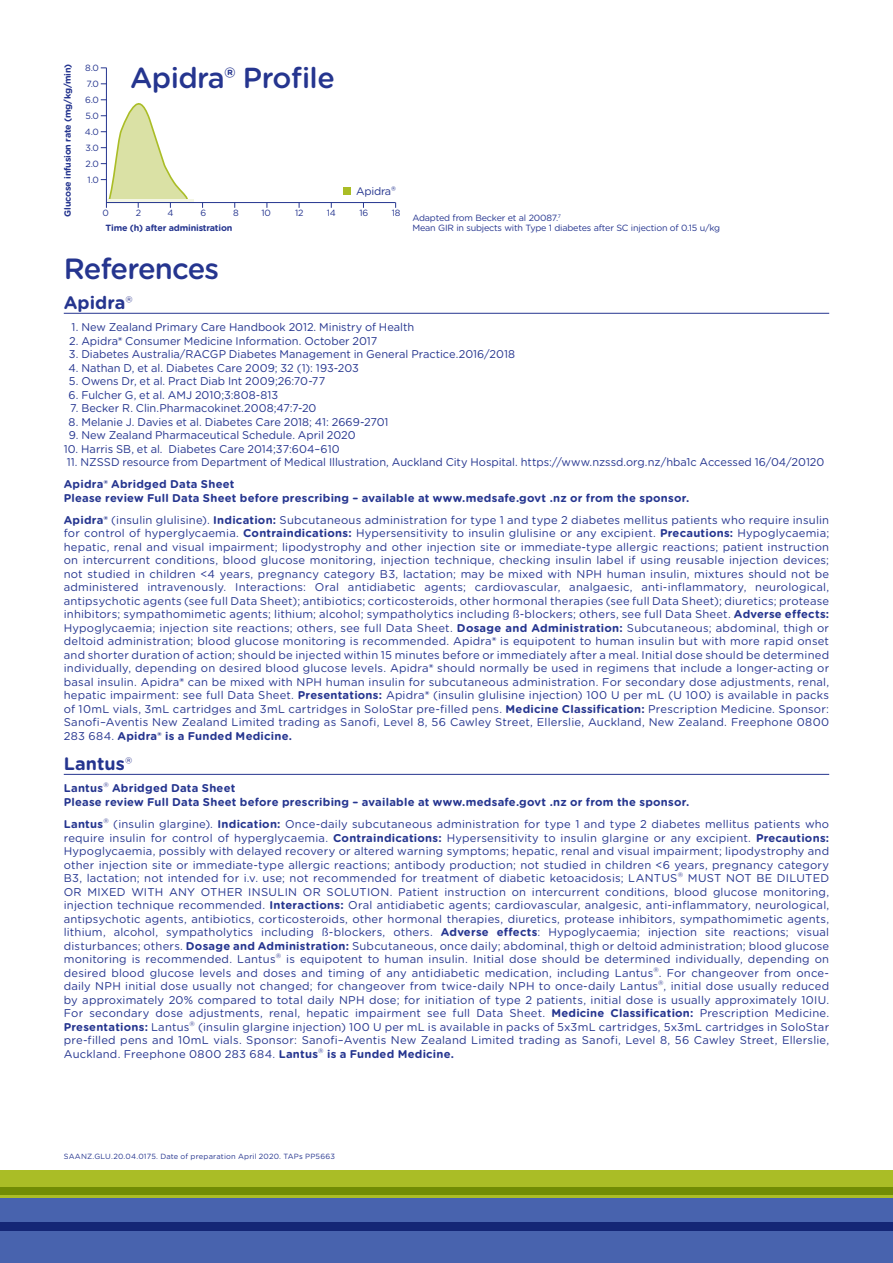
<style>
.page{position:relative;width:893px;height:1263px;background:#fff}
.page>*{position:absolute;margin:0;border:0;box-sizing:border-box;transform-origin:0 0}
.t1{font:500 29.25px "Gotham Rounded";letter-spacing:-.03em;color:#25358f}
.t2{font:500 28.95px "Gotham Rounded";letter-spacing:-.02em;color:#25358f}
.t3{font:700 18px "Gotham Rounded";color:#25358f}
.t4{font:11.25px/13.5px "Gotham Rounded";color:#25358f;text-align:justify}
.t5{font:700 11.25px/13.5px "Gotham Rounded";letter-spacing:.02em;color:#25358f}
.t6{font:10.95px "Gotham Rounded";letter-spacing:-.02em;color:#25358f}
.t7{font:9px/16px "Gotham Rounded";letter-spacing:-.02em;color:#25358f}
.t8{font:700 9px "Gotham Rounded";letter-spacing:-.02em;color:#25358f}
.t9{font:7.5px "Gotham Rounded";letter-spacing:.025em;color:#25358f}
.s1{font-size:12px}
.s2{font-weight:400;color:#4a529e}
.s3{font-weight:700}
.s4{font-weight:400;font-size:13.5px;color:#4a529e}
.s5{font-size:13.5px;color:#4a529e}
</style>
<div class="page">
<div style="left:343px;top:187px;width:8px;height:8px;background:#aabd26"></div>
<hr style="left:106px;top:68px;width:1px;height:140px;background:#25358f">
<hr style="left:106px;top:202px;width:289px;height:1px;background:#25358f">
<svg style="left:101px;top:99px;width:107px;height:109px"></svg>
<hr style="left:64px;top:313px;width:765px;height:1px;background:#25358f">
<hr style="left:64px;top:774px;width:765px;height:1px;background:#25358f">
<div style="left:0;top:1170px;width:893px;height:28px;background:#aabd26"></div>
<div style="left:0;top:1198px;width:893px;height:65px;background:#4863ae"></div>
<div style="left:0;top:1187px;width:893px;height:7px;background:#718c05"></div>
<div style="left:0;top:1222px;width:893px;height:9px;background:#142676"></div>
<p class="t8" style="left:61px;top:217px;width:154px;rotate:-90deg">Glucose infusion rate (mg/kg/min)</p>
<p class="t7" style="left:85px;top:59px;width:15px">8.0<br>7.0</p>
<p class="t7" style="left:85px;top:91px;width:16px;text-align:center">6.0<br>5.0<br>4.0<br>3.0<br>2.0<br>1.0</p>
<h2 class="t2" style="left:130px;top:57px;width:206px">Apidra® Profile</h2>
<p class="t6" style="left:356px;top:184px;width:41px">Apidra<span class="s1">®</span></p>
<p class="t7" style="left:102px;top:204px;width:8px">0</p>
<p class="t7" style="left:136px;top:204px;width:7px">2</p>
<p class="t7" style="left:168px;top:204px;width:8px">4</p>
<p class="t7" style="left:200px;top:204px;width:7px">6</p>
<p class="t7" style="left:233px;top:204px;width:7px">8</p>
<p class="t7" style="left:262px;top:204px;width:11px">10</p>
<p class="t7" style="left:295px;top:204px;width:10px">12</p>
<p class="t7" style="left:327px;top:204px;width:11px">14</p>
<p class="t7" style="left:359px;top:204px;width:10px">16</p>
<p class="t7" style="left:392px;top:204px;width:10px">18</p>
<p class="t8" style="left:106px;top:222px;width:128px">Time (h) after administration</p>
<h1 class="t1" style="left:64px;top:247px;width:157px">References</h1>
<p class="t7" style="left:412px;top:212px;width:309px;line-height:10.5px">Adapted from Becker et al 20087.<sup>7<br></sup>Mean GIR in subjects with Type 1 diabetes after SC injection of 0.15 u/kg</p>
<h3 class="t3" style="left:64px;top:290px;width:70px">Apidra<span class="s2">®</span></h3>
<p class="t4" style="left:72px;top:320px;width:344px">1. New Zealand Primary Care Handbook 2012. Ministry of Health</p>
<p class="t4" style="left:69px;top:334px;width:310px">2. Apidra<span class="s3">®</span> Consumer Medicine Information. October 2017</p>
<p class="t4" style="left:69px;top:347px;width:448px">3. Diabetes Australia/RACGP Diabetes Management in General Practice.2016/2018</p>
<p class="t4" style="left:68px;top:361px;width:292px">4. Nathan D, et al. Diabetes Care 2009; 32 (1): 193-203</p>
<p class="t4" style="left:69px;top:374px;width:258px">5. Owens Dr, et al. Pract Diab Int 2009;26:70-77</p>
<p class="t4" style="left:69px;top:388px;width:211px">6. Fulcher G, et al. AMJ 2010;3:808-813</p>
<p class="t4" style="left:70px;top:401px;width:248px">7. Becker R. Clin.Pharmacokinet.2008;47:7-20</p>
<p class="t4" style="left:69px;top:415px;width:321px">8. Melanie J. Davies et al. Diabetes Care 2018; 41: 2669-2701</p>
<p class="t4" style="left:69px;top:428px;width:288px">9. New Zealand Pharmaceutical Schedule. April 2020</p>
<p class="t4" style="left:64px;top:442px;width:277px">10. Harris SB, et al. Diabetes Care 2014;37:604–610</p>
<p class="t4" style="left:67px;top:455px;width:759px">11. NZSSD resource from Department of Medical Illustration, Auckland City Hospital. https://www.nzssd.org.nz/hba1c Accessed 16/04/20120</p>
<p class="t5" style="left:64px;top:477px;width:627px">Apidra® Abridged Data Sheet<br>Please review Full Data Sheet before prescribing – available at www.medsafe.govt .nz or from the sponsor.</p>
<p class="t4" style="left:64px;top:513px;width:767px"><span class="s3">Apidra®</span> (insulin glulisine). <span class="s3">Indication:</span> Subcutaneous administration for type 1 and type 2 diabetes mellitus patients who require insulin for control of hyperglycaemia. <span class="s3">Contraindications:</span> Hypersensitivity to insulin glulisine or any excipient. <span class="s3">Precautions:</span> Hypoglycaemia; hepatic, renal and visual impairment; lipodystrophy and other injection site or immediate-type allergic reactions; patient instruction on intercurrent conditions, blood glucose monitoring, injection technique, checking insulin label if using reusable injection devices; not studied in children &lt;4 years, pregnancy category B3, lactation; may be mixed with NPH human insulin, mixtures should not be administered intravenously. Interactions: Oral antidiabetic agents; cardiovascular, analgaesic, anti-inflammatory, neurological, antipsychotic agents (see full Data Sheet); antibiotics; corticosteroids, other hormonal therapies (see full Data Sheet); diuretics; protease inhibitors; sympathomimetic agents; lithium; alcohol; sympatholytics including ß-blockers; others, see full Data Sheet. <span class="s3">Adverse effects:<br></span>Hypoglycaemia; injection site reactions; others, see full Data Sheet. <span class="s3">Dosage and Administration:</span> Subcutaneous; abdominal, thigh or deltoid administration; blood glucose monitoring is recommended. Apidra<span class="s3">®</span> is equipotent to human insulin but with more rapid onset and shorter duration of action; should be injected within 15 minutes before or immediately after a meal. Initial dose should be determined individually, depending on desired blood glucose levels. Apidra<span class="s3">®</span> should normally be used in regimens that include a longer-acting or basal insulin. Apidra<span class="s3">®</span> can be mixed with NPH human insulin for subcutaneous administration. For secondary dose adjustments, renal, hepatic impairment: see full Data Sheet. <span class="s3">Presentations:</span> Apidra<span class="s3">®</span> (insulin glulisine injection) 100 U per mL (U 100) is available in packs of 10mL vials, 3mL cartridges and 3mL cartridges in SoloStar pre-filled pens. <span class="s3">Medicine Classification:</span> Prescription Medicine. Sponsor:<br>Sanofi–Aventis New Zealand Limited trading as Sanofi, Level 8, 56 Cawley Street, Ellerslie, Auckland, New Zealand. Freephone 0800<br>283 684. <span class="s3">Apidra® is a Funded Medicine.</span></p>
<h3 class="t3" style="left:64px;top:751px;width:70px">Lantus<span class="s2">®</span></h3>
<p class="t5" style="left:64px;top:781px;width:627px">Lantus<span class="s4">®</span> Abridged Data Sheet<br>Please review Full Data Sheet before prescribing – available at www.medsafe.govt .nz or from the sponsor.</p>
<p class="t4" style="left:64px;top:817px;width:767px"><span class="s3">Lantus</span><span class="s5">®</span> (insulin glargine). <span class="s3">Indication:</span> Once-daily subcutaneous administration for type 1 and type 2 diabetes mellitus patients who require insulin for control of hyperglycaemia. <span class="s3">Contraindications:</span> Hypersensitivity to insulin glargine or any excipient. <span class="s3">Precautions:<br></span>Hypoglycaemia, possibly with delayed recovery or altered warning symptoms; hepatic, renal and visual impairment; lipodystrophy and other injection site or immediate-type allergic reactions; antibody production; not studied in children &lt;6 years, pregnancy category B3, lactation; not intended for i.v. use; not recommended for treatment of diabetic ketoacidosis; LANTUS<span class="s5">®</span> MUST NOT BE DILUTED OR MIXED WITH ANY OTHER INSULIN OR SOLUTION. Patient instruction on intercurrent conditions, blood glucose monitoring, injection technique recommended. <span class="s3">Interactions:</span> Oral antidiabetic agents; cardiovascular, analgesic, anti-inflammatory, neurological, antipsychotic agents, antibiotics, corticosteroids, other hormonal therapies, diuretics, protease inhibitors, sympathomimetic agents, lithium, alcohol, sympatholytics including ß-blockers, others. <span class="s3">Adverse effects</span>: Hypoglycaemia; injection site reactions; visual disturbances; others. <span class="s3">Dosage and Administration:</span> Subcutaneous, once daily; abdominal, thigh or deltoid administration; blood glucose monitoring is recommended. Lantus<span class="s5">®</span> is equipotent to human insulin. Initial dose should be determined individually, depending on desired blood glucose levels and doses and timing of any antidiabetic medication, including Lantus<span class="s5">®</span>. For changeover from once&shy;daily NPH initial dose usually not changed; for changeover from twice-daily NPH to once-daily Lantus<span class="s5">®</span>, initial dose usually reduced by approximately 20% compared to total daily NPH dose; for initiation of type 2 patients, initial dose is usually approximately 10IU.<br>For secondary dose adjustments, renal, hepatic impairment see full Data Sheet. <span class="s3">Medicine Classification:</span> Prescription Medicine.<br><span class="s3">Presentations:</span> Lantus<span class="s5">®</span> (insulin glargine injection) 100 U per mL is available in packs of 5x3mL cartridges, 5x3mL cartridges in SoloStar pre-filled pens and 10mL vials. Sponsor: Sanofi–Aventis New Zealand Limited trading as Sanofi, Level 8, 56 Cawley Street, Ellerslie, Auckland. Freephone 0800 283 684. <span class="s3">Lantus</span><span class="s5">®</span> <span class="s3">is a Funded Medicine.</span></p>
<p class="t9" style="left:64px;top:1151px;width:273px">SAANZ.GLU.20.04.0175. Date of preparation April 2020. TAPs PP5663</p>
</div>
